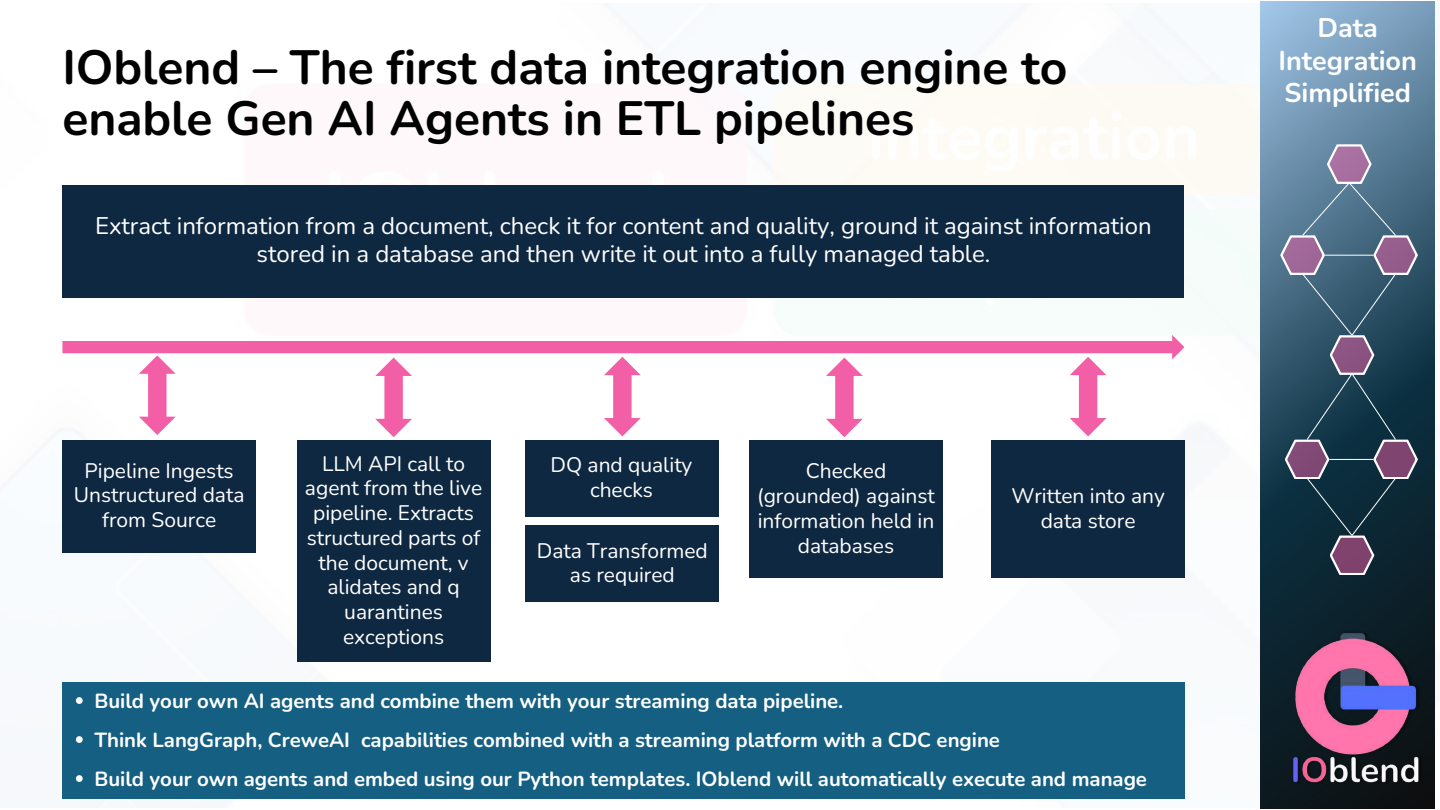
<style>
.page{position:relative;width:1440px;height:810px;background:#fff}
.page>*{position:absolute;margin:0;border:0;box-sizing:border-box;transform-origin:0 0}
.t1{font:700 48px/51.8px "Nunito";color:#000}
.t2{font:700 27px/32.2px "Nunito";color:#fff;text-align:center}
.t3{font:24px/28.5px "Nunito";color:#fff;text-align:center}
.t4{font:21px/24.8px "Nunito";color:#fff;text-align:center}
.t5{font:700 20.4px/39px "Nunito";color:#fff}
</style>
<div class="page">
<img style="left:40px;top:3px;width:1221px;height:805px">
<div style="left:62px;top:185px;width:1122px;height:112px;background:#0e2841"></div>
<div style="left:62px;top:440px;width:194px;height:112px;background:#0e2841"></div>
<div style="left:297px;top:440px;width:193px;height:222px;background:#0e2841"></div>
<div style="left:525px;top:440px;width:193px;height:76px;background:#0e2841"></div>
<div style="left:749px;top:440px;width:194px;height:138px;background:#0e2841"></div>
<div style="left:526px;top:525px;width:193px;height:77px;background:#0e2841"></div>
<div style="left:991px;top:440px;width:194px;height:137px;background:#0e2841"></div>
<svg style="left:62px;top:335px;width:1122px;height:102px"></svg>
<div style="left:62px;top:682px;width:1122px;height:117px;background:#156082"></div>
<svg style="left:76px;top:697px;width:7px;height:7px"></svg>
<svg style="left:76px;top:736px;width:7px;height:7px"></svg>
<svg style="left:76px;top:775px;width:7px;height:7px"></svg>
<svg style="left:1261px;top:2px;width:174px;height:806px;background:#4c6d83"></svg>
<svg style="left:1280px;top:144px;width:138px;height:431px;background:#40556b"></svg>
<hr style="left:1325px;top:255px;width:48px;height:1px;background:#fff">
<hr style="left:1330px;top:459px;width:43px;height:1px;background:#fff">
<img style="left:1268px;top:630px;width:167px;height:179px">
<h1 class="t1" style="left:62px;top:42px;width:1007px">IOblend – The first data integration engine to enable Gen AI Agents in ETL pipelines</h1>
<p class="t3" style="left:95px;top:212px;width:1058px">Extract information from a document, check it for content and quality, ground it against information stored in a database and then write it out into a fully managed table.</p>
<p class="t4" style="left:74px;top:458px;width:172px">Pipeline Ingests<br>Unstructured data from Source</p>
<p class="t4" style="left:305px;top:451px;width:179px">LLM API call to agent from the live pipeline. Extracts structured parts of the document, v alidates and q uarantines exceptions</p>
<p class="t4" style="left:551px;top:453px;width:143px">DQ and quality checks</p>
<p class="t4" style="left:757px;top:459px;width:179px">Checked (grounded) against information held in</p>
<p class="t4" style="left:537px;top:538px;width:173px">Data Transformed</p>
<p class="t4" style="left:798px;top:533px;width:98px">databases</p>
<p class="t4" style="left:570px;top:563px;width:106px">as required</p>
<p class="t4" style="left:1011px;top:484px;width:155px">Written into any data store</p>
<p class="t5" style="left:94px;top:681px;width:1054px">Build your own AI agents and combine them with your streaming data pipeline.<br>Think LangGraph, CreweAI capabilities combined with a streaming platform with a CDC engine<br>Build your own agents and embed using our Python templates. IOblend will automatically execute and manage</p>
<p class="t2" style="left:1279px;top:12px;width:140px">Data<br>Integration<br>Simplified</p>
</div>
